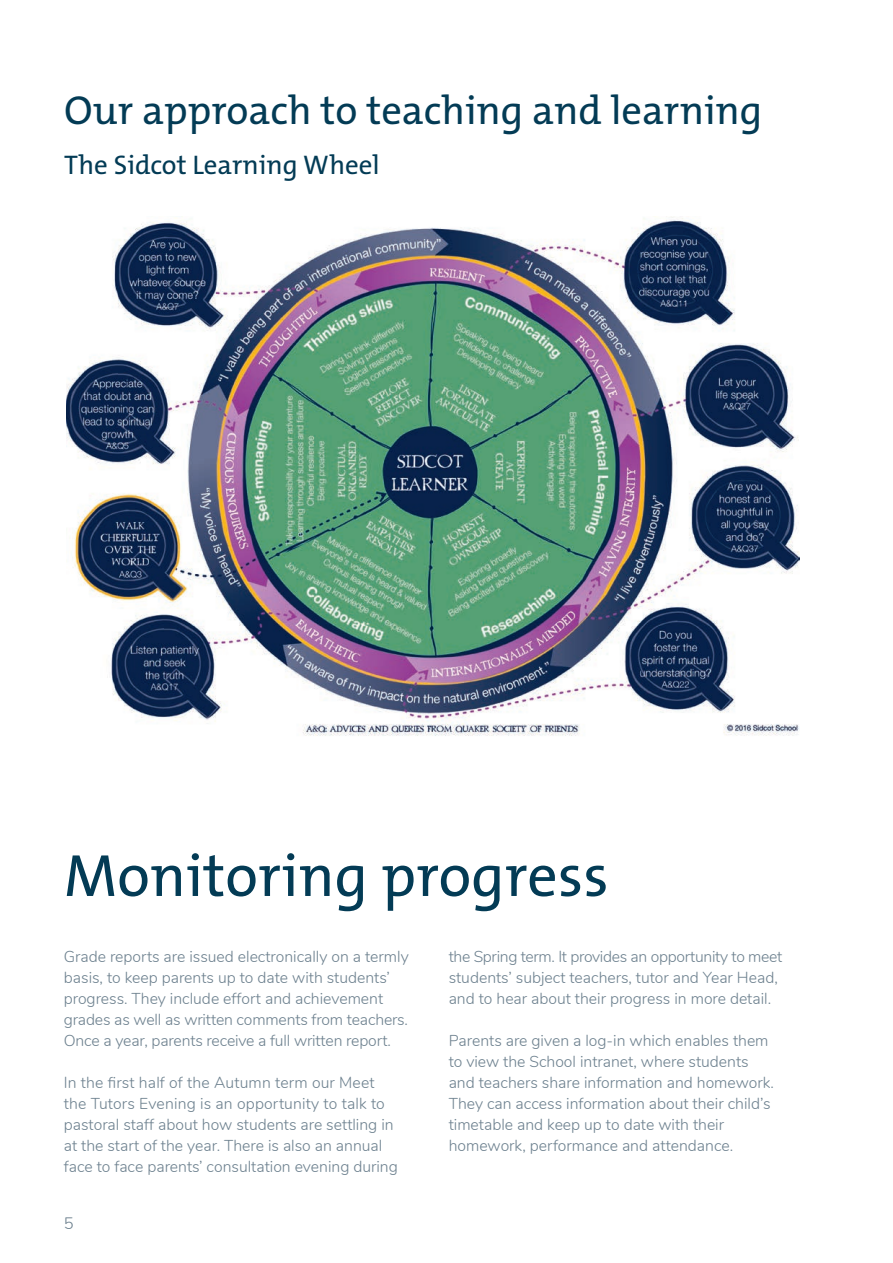
<style>
.page{position:relative;width:893px;height:1263px;background:#fff}
.page>*{position:absolute;margin:0;border:0;box-sizing:border-box;transform-origin:0 0}
.t1{font:60px "The Mix B W5 Plain";color:#033b55}
.t2{font:40.5px "The Mix B W5 Plain";color:#033b55}
.t3{font:27px "The Mix B W5 Plain";color:#033b55}
.t4{font:300 16.5px "Nunito";color:#6c808e}
.t5{font:300 15.75px/21px "Nunito";color:#6c808e}
</style>
<div class="page">
<img style="left:66px;top:217px;width:733px;height:519px">
<h2 class="t2" style="left:64px;top:84px;width:700px">Our approach to teaching and learning</h2>
<h3 class="t3" style="left:64px;top:148px;width:317px">The Sidcot Learning Wheel</h3>
<h1 class="t1" style="left:64px;top:837px;width:546px">Monitoring progress</h1>
<p class="t5" style="left:449px;top:945px;width:335px">the Spring term. It provides an opportunity to meet students’ subject teachers, tutor and Year Head, and to hear about their progress in more detail.</p>
<p class="t5" style="left:449px;top:1029px;width:327px">Parents are given a log-in which enables them to view the School intranet, where students and teachers share information and homework.<br>They can access information about their child’s timetable and keep up to date with their homework, performance and attendance.</p>
<p class="t5" style="left:64px;top:945px;width:346px">Grade reports are issued electronically on a termly basis, to keep parents up to date with students’ progress. They include effort and achievement grades as well as written comments from teachers.<br>Once a year, parents receive a full written report.</p>
<p class="t5" style="left:64px;top:1071px;width:336px">In the first half of the Autumn term our Meet the Tutors Evening is an opportunity to talk to pastoral staff about how students are settling in at the start of the year. There is also an annual face to face parents’ consultation evening during</p>
<p class="t4" style="left:64px;top:1211px;width:11px">5</p>
</div>
